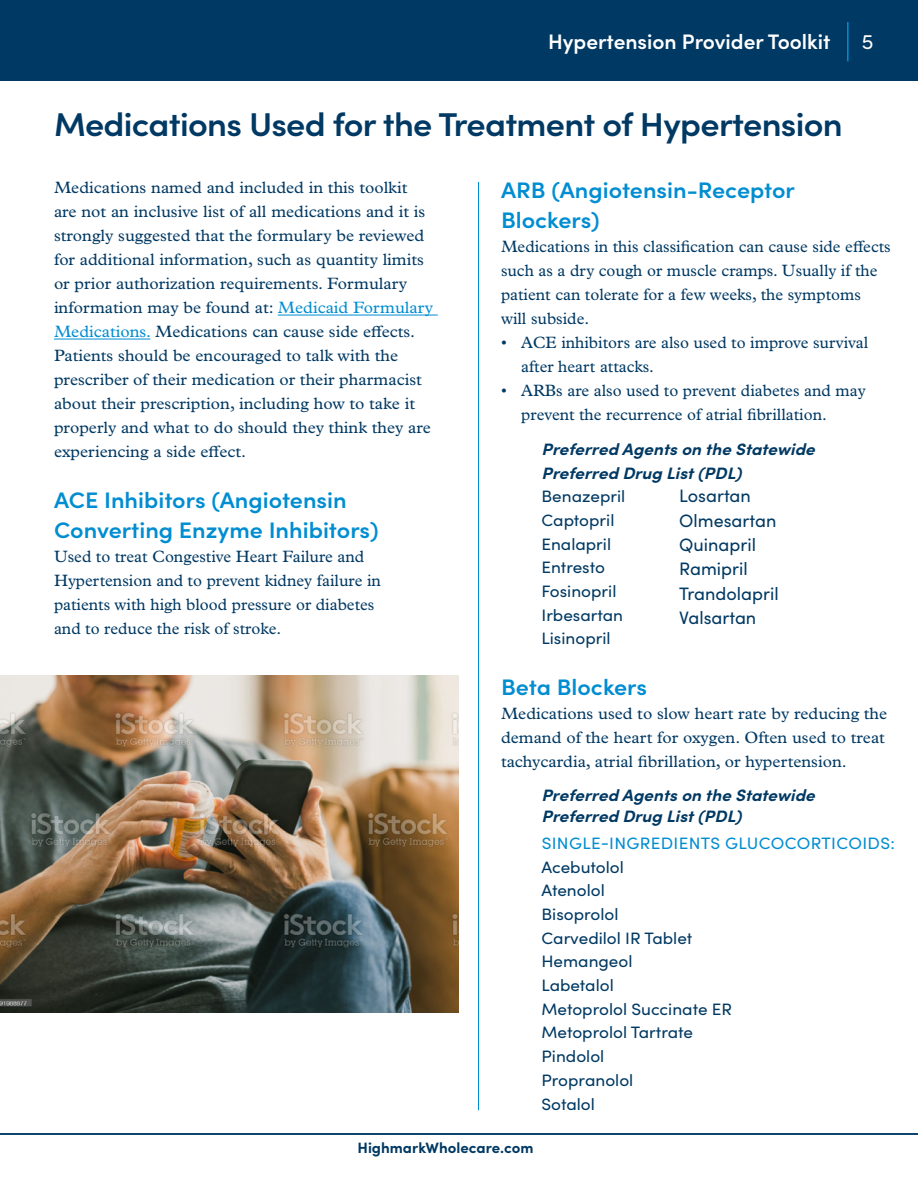
<style>
.page{position:relative;width:918px;height:1188px;background:#fff}
.page>*{position:absolute;margin:0;border:0;box-sizing:border-box;transform-origin:0 0}
.t1{font:600 33px "Sofia Pro";letter-spacing:-.02em;color:#003963;scale:1.04 1}
.t2{font:600 22.5px/30px "Sofia Pro";color:#008dd1;scale:1.04 1}
.t3{font:600 21px "Sofia Pro";color:#fff}
.t4{font:21px "Sofia Pro";color:#fff}
.t5{font:18px/24.3px "Sofia Pro";color:#003963}
.t6{font:16.5px/24px "Plantin MT Pro";color:#003963;scale:1.04 1}
.t7{font:16.5px/24px "Plantin MT Pro";color:#003963}
.t8{font:16.5px/23.7px "Sofia Pro";color:#003963;scale:1.04 1}
.t9{font:italic 700 16.5px/24px "Sofia Pro";color:#003963;scale:1.04 1}
.t10{font:16.5px "Sofia Pro";letter-spacing:.02em;color:#008dd1;scale:1.04 1}
.t11{font:700 15px "Sofia Pro";color:#003963}
.s1{color:#008dd1}
</style>
<div class="page">
<div style="left:0;top:0;width:918px;height:81px;background:#003963"></div>
<hr style="left:847px;top:22px;width:2px;height:39px;background:#008dd1">
<img style="left:0;top:676px;width:459px;height:336px">
<hr style="left:0;top:1133px;width:918px;height:2px;background:#003963">
<hr style="left:278px;top:315px;width:160px;height:1px;background:#008dd1">
<hr style="left:54px;top:339px;width:96px;height:1px;background:#008dd1">
<hr style="left:478px;top:182px;width:1px;height:928px;background:#008dd1">
<p class="t3" style="left:548px;top:26px;width:284px">Hypertension Provider Toolkit</p>
<p class="t4" style="left:862px;top:26px;width:13px">5</p>
<h1 class="t1" style="left:54px;top:100px;width:760px">Medications Used for the Treatment of Hypertension</h1>
<p class="t6" style="left:54px;top:176px;width:366px">Medications named and included in this toolkit are not an inclusive list of all medications and it is strongly suggested that the formulary be reviewed for additional information, such as quantity limits or prior authorization requirements. Formulary information may be found at: <span class="s1">Medicaid Formulary Medications.</span> Medications can cause side effects.<br>Patients should be encouraged to talk with the prescriber of their medication or their pharmacist about their prescription, including how to take it properly and what to do should they think they are experiencing a side effect.</p>
<h2 class="t2" style="left:54px;top:483px;width:314px">ACE Inhibitors (Angiotensin<br>Converting Enzyme Inhibitors)</h2>
<p class="t7" style="left:54px;top:544px;width:328px">Used to treat Congestive Heart Failure and Hypertension and to prevent kidney failure in patients with high blood pressure or diabetes and to reduce the risk of stroke.</p>
<h2 class="t2" style="left:501px;top:174px;width:284px">ARB (Angiotensin-Receptor<br>Blockers)</h2>
<p class="t7" style="left:501px;top:235px;width:391px">Medications in this classification can cause side effects such as a dry cough or muscle cramps. Usually if the patient can tolerate for a few weeks, the symptoms<br>will subside.</p>
<p class="t7" style="left:521px;top:331px;width:349px;text-indent:-20px">• ACE inhibitors are also used to improve survival after heart attacks.</p>
<p class="t7" style="left:521px;top:379px;width:346px;text-indent:-20px">• ARBs are also used to prevent diabetes and may prevent the recurrence of atrial fibrillation.</p>
<p class="t9" style="left:542px;top:435px;width:264px">Preferred Agents on the Statewide<br>Preferred Drug List (PDL)</p>
<p class="t8" style="left:542px;top:484px;width:82px">Benazepril<br>Captopril<br>Enalapril<br>Entresto<br>Fosinopril<br>Irbesartan<br>Lisinopril</p>
<h2 class="t2" style="left:501px;top:670px;width:142px">Beta Blockers</h2>
<p class="t6" style="left:501px;top:701px;width:373px">Medications used to slow heart rate by reducing the demand of the heart for oxygen. Often used to treat tachycardia, atrial fibrillation, or hypertension.</p>
<p class="t9" style="left:541px;top:784px;width:264px;line-height:21px">Preferred Agents on the Statewide<br>Preferred Drug List (PDL)</p>
<p class="t10" style="left:542px;top:831px;width:341px">SINGLE-INGREDIENTS GLUCOCORTICOIDS:</p>
<p class="t8" style="left:542px;top:854px;width:185px">Acebutolol<br>Atenolol<br>Bisoprolol<br>Carvedilol IR Tablet<br>Hemangeol<br>Labetalol<br>Metoprolol Succinate ER<br>Metoprolol Tartrate<br>Pindolol<br>Propranolol<br>Sotalol</p>
<p class="t5" style="left:679px;top:483px;width:101px">Losartan<br>Olmesartan<br>Quinapril<br>Ramipril<br>Trandolapril<br>Valsartan</p>
<p class="t11" style="left:357px;top:1136px;width:178px">HighmarkWholecare.com</p>
</div>
